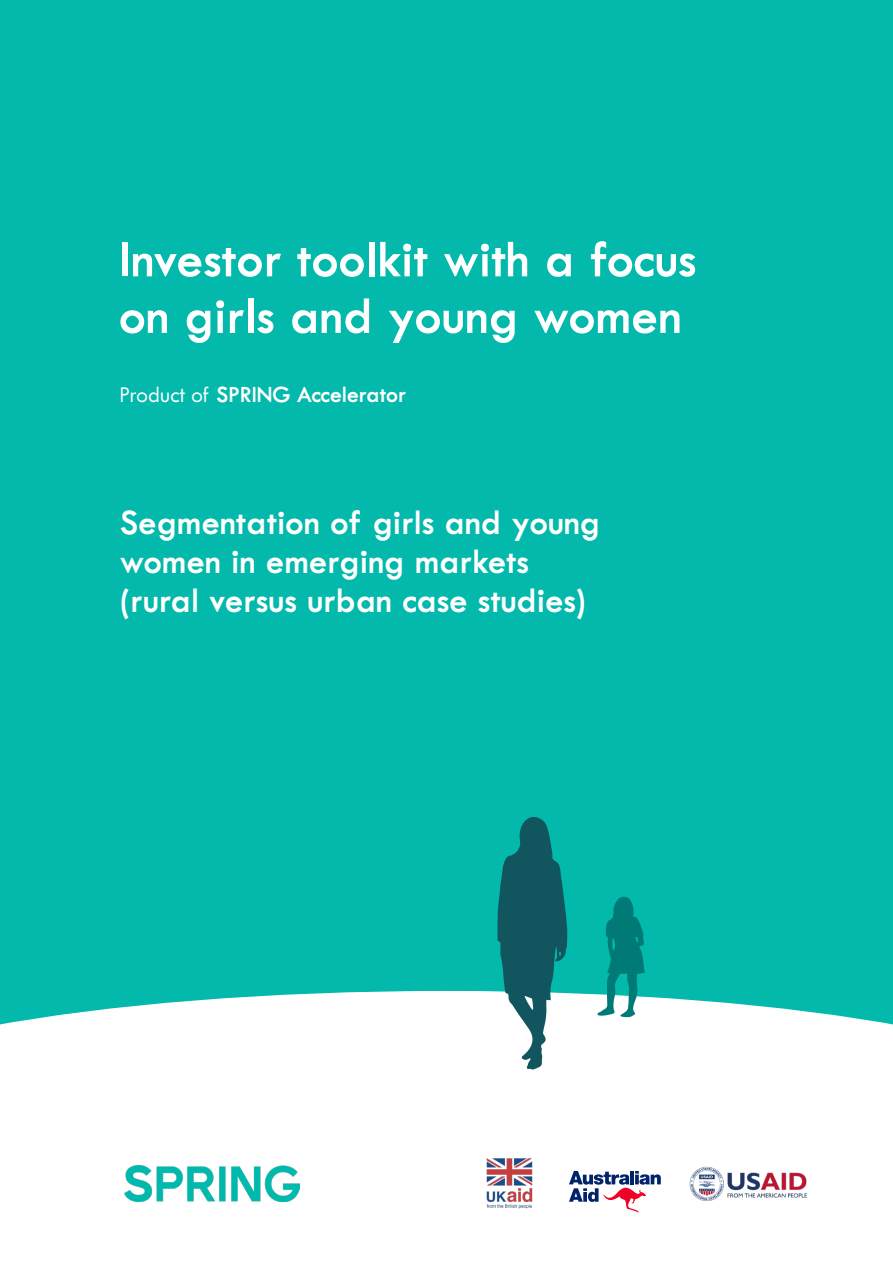
<style>
.page{position:relative;width:893px;height:1263px;background:#03b9ac}
.page>*{position:absolute;margin:0;border:0;box-sizing:border-box;transform-origin:0 0}
.SPRING_headline_24{font:600 52.8px/56.6px "Tw Cen MT Std";letter-spacing:.01em;color:#fff}
.SPRING_headline_24-2{font:600 36px/39px "Tw Cen MT Std";letter-spacing:.01em;color:#fff}
.SPRING_subhead_14{font:600 23.55px "Tw Cen MT Std";color:#fff}
.s1{font-family:"Tw Cen MT Std Semi";font-weight:500}
</style>
<div class="page">
<div style="left:0;top:991px;width:893px;height:272px;background:#fff"></div>
<svg style="left:597px;top:896px;width:48px;height:122px"></svg>
<svg style="left:497px;top:817px;width:70px;height:253px"></svg>
<img style="left:473px;top:1153px;width:80px;height:61px">
<img style="left:682px;top:1146px;width:150px;height:81px">
<img style="left:125px;top:1166px;width:174px;height:35px">
<svg style="left:569px;top:1171px;width:92px;height:41px;background:#bdb3c8"></svg>
<p class="SPRING_headline_24" style="left:119px;top:231px;width:579px">Investor toolkit with a focus on girls and young women</p>
<p class="SPRING_subhead_14" style="left:119px;top:382px;width:288px"><span class="s1">Product of</span> SPRING Accelerator</p>
<p class="SPRING_headline_24-2" style="left:120px;top:503px;width:481px">Segmentation of girls and young women in emerging markets (rural versus urban case studies)</p>
</div>
